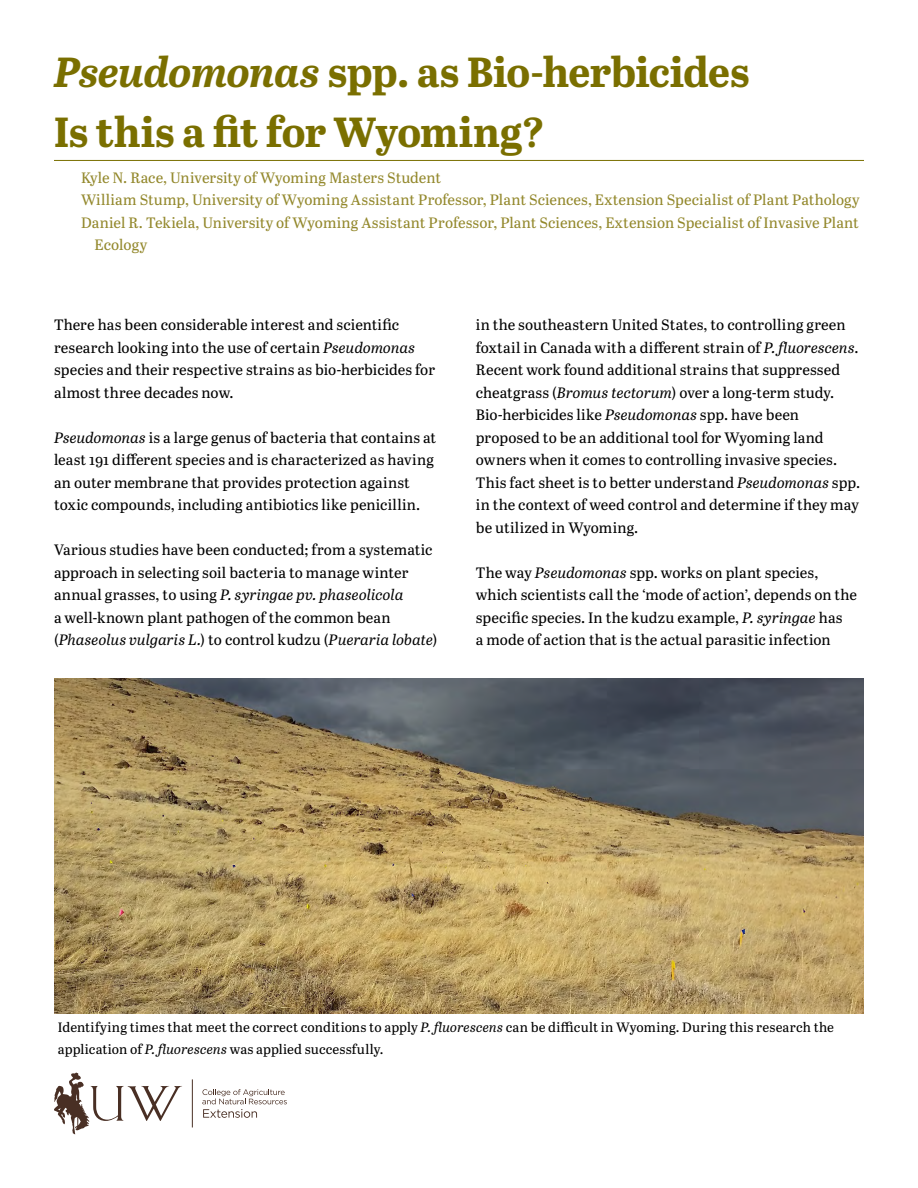
<style>
.page{position:relative;width:918px;height:1188px;background:#fff}
.page>*{position:absolute;margin:0;border:0;box-sizing:border-box;transform-origin:0 0}
.t1{font:700 42px/60px "Abril Text";letter-spacing:-.015em;color:#7a6f00}
.Body_Text{font:15px/22.5px "Abril Text";letter-spacing:.005em;color:#000}
.Body_Text-2{font:15px/22.5px "Abril Text";letter-spacing:.005em;color:#93882c}
.Body_Text-3{font:13.5px/22.5px "Abril Text";letter-spacing:.015em;color:#000}
.s1{font-style:italic}
</style>
<div class="page">
<svg style="left:54px;top:1073px;width:128px;height:61px"></svg>
<hr style="left:192px;top:1079px;width:1px;height:48px;background:#492f24">
<svg style="left:202px;top:1089px;width:85px;height:29px"></svg>
<hr style="left:54px;top:160px;width:810px;height:1px;background:#7a6f00">
<img style="left:54px;top:679px;width:810px;height:334px">
<p class="t1" style="left:54px;top:40px;width:697px"><span class="s1">Pseudomonas</span> spp. as Bio‑herbicides<br>Is this a fit for Wyoming?</p>
<p class="Body_Text-2" style="left:81px;top:166px;width:362px">Kyle N. Race, University of Wyoming Masters Student</p>
<p class="Body_Text-2" style="left:81px;top:188px;width:780px">William Stump, University of Wyoming Assistant Professor, Plant Sciences, Extension Specialist of Plant Pathology</p>
<p class="Body_Text-2" style="left:94px;top:211px;width:766px;text-indent:-14px">Daniel R. Tekiela, University of Wyoming Assistant Professor, Plant Sciences, Extension Specialist of Invasive Plant<br>Ecology</p>
<p class="Body_Text" style="left:54px;top:313px;width:383px">There has been considerable interest and scientific research looking into the use of certain <span class="s1">Pseudomonas </span>species and their respective strains as bio‑herbicides for almost three decades now.</p>
<p class="Body_Text" style="left:54px;top:426px;width:384px"><span class="s1">Pseudomonas</span> is a large genus of bacteria that contains at least 191 different species and is characterized as having an outer membrane that provides protection against toxic compounds, including antibiotics like penicillin.</p>
<p class="Body_Text" style="left:54px;top:538px;width:385px">Various studies have been conducted; from a systematic approach in selecting soil bacteria to manage winter annual grasses, to using <span class="s1">P. syringae pv. phaseolicola<br></span>a well-known plant pathogen of the common bean (<span class="s1">Phaseolus vulgaris L.</span>) to control kudzu (<span class="s1">Pueraria lobate</span>)</p>
<p class="Body_Text" style="left:476px;top:313px;width:386px">in the southeastern United States, to controlling green foxtail in Canada with a different strain of <span class="s1">P. fluorescens</span>.<br>Recent work found additional strains that suppressed cheatgrass (<span class="s1">Bromus tectorum</span>) over a long-term study.<br>Bio‑herbicides like <span class="s1">Pseudomonas</span> spp. have been proposed to be an additional tool for Wyoming land owners when it comes to controlling invasive species.<br>This fact sheet is to better understand <span class="s1">Pseudomonas</span> spp. in the context of weed control and determine if they may be utilized in Wyoming.</p>
<p class="Body_Text" style="left:476px;top:561px;width:383px">The way <span class="s1">Pseudomonas</span> spp. works on plant species, which scientists call the ‘mode of action’, depends on the specific species. In the kudzu example, <span class="s1">P. syringae</span> has<br>a mode of action that is the actual parasitic infection</p>
<p class="Body_Text-3" style="left:58px;top:1015px;width:778px">Identifying times that meet the correct conditions to apply <span class="s1">P. fluorescens</span> can be difficult in Wyoming. During this research the application of <span class="s1">P. fluorescens</span> was applied successfully.</p>
</div>
